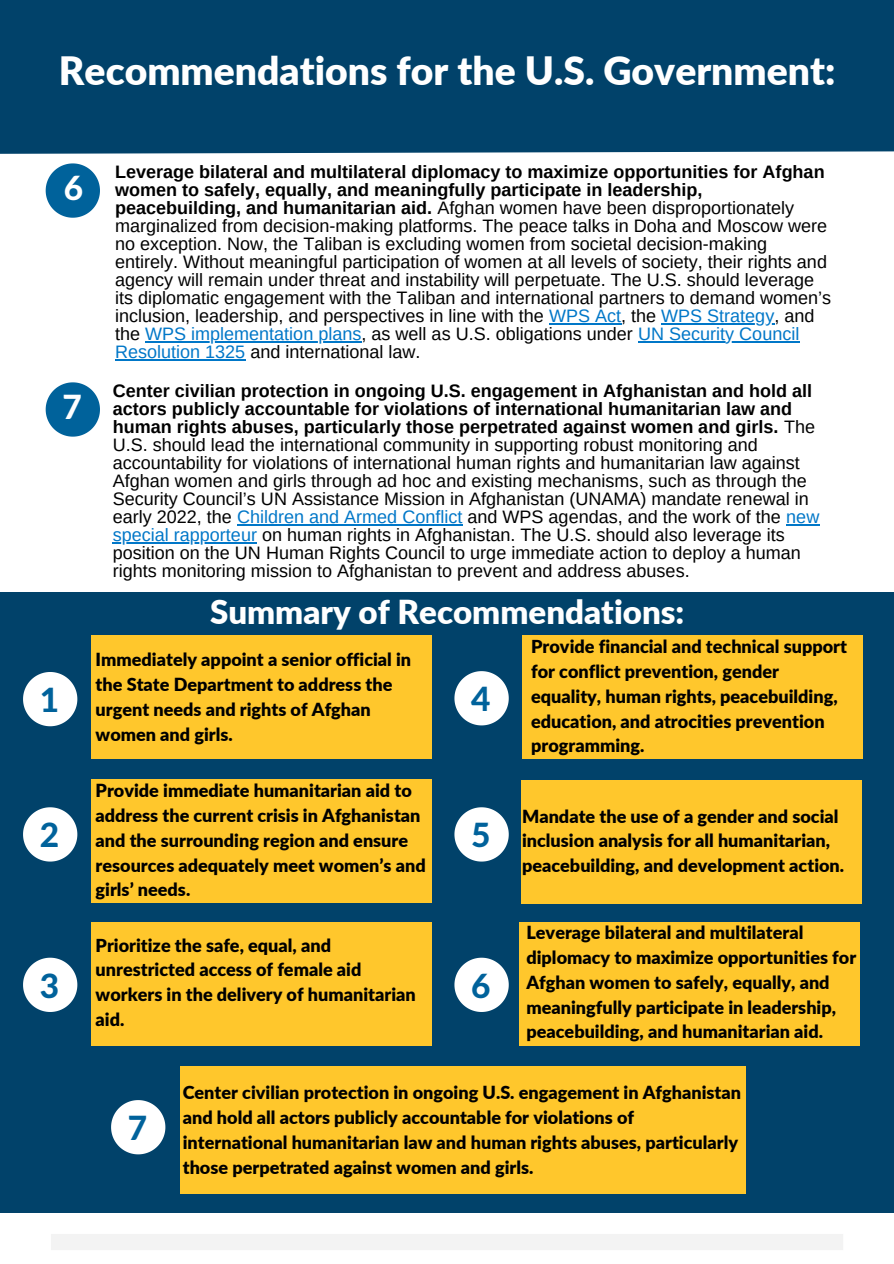
<style>
.page{position:relative;width:894px;height:1264px;background:#fff}
.page>*{position:absolute;margin:0;border:0;box-sizing:border-box;transform-origin:0 0}
.t1{font:900 39px "Lato";color:#fff}
.t2{font:800 33.45px "Lato Latin";color:#00629b}
.t3{font:800 33.45px "Lato Latin";color:#fff}
.t4{font:900 33px "Lato";color:#fff}
.t5{font:18px/18px "Arimo";color:#000}
.t6{font:900 18px/24.8px "Lato";color:#000}
.t7{font:900 18px/24.8px "Lato Latin";color:#000}
.s1{font-weight:700}
.s2{color:#0077c8}
</style>
<div class="page">
<div style="left:0;top:0;width:893px;height:154px;background:#01426a"></div>
<svg style="left:46px;top:163px;width:54px;height:55px"></svg>
<svg style="left:46px;top:382px;width:54px;height:54px"></svg>
<div style="left:51px;top:1234px;width:791px;height:15px;background:#f3f3f3"></div>
<div style="left:0;top:591px;width:893px;height:621px;background:#01426a"></div>
<svg style="left:23px;top:672px;width:54px;height:54px"></svg>
<div style="left:91px;top:635px;width:340px;height:124px;background:#ffc72c"></div>
<div style="left:91px;top:779px;width:340px;height:124px;background:#ffc72c"></div>
<div style="left:91px;top:921px;width:340px;height:124px;background:#ffc72c"></div>
<div style="left:522px;top:635px;width:340px;height:124px;background:#ffc72c"></div>
<div style="left:521px;top:780px;width:340px;height:123px;background:#ffc72c"></div>
<hr style="left:549px;top:323px;width:72px;height:1px;background:#0077c8">
<hr style="left:661px;top:323px;width:113px;height:1px;background:#0077c8">
<hr style="left:145px;top:341px;width:216px;height:1px;background:#0077c8">
<hr style="left:638px;top:341px;width:161px;height:1px;background:#0077c8">
<hr style="left:115px;top:359px;width:130px;height:1px;background:#0077c8">
<hr style="left:237px;top:524px;width:225px;height:1px;background:#0077c8">
<hr style="left:786px;top:524px;width:33px;height:1px;background:#0077c8">
<hr style="left:113px;top:542px;width:144px;height:1px;background:#0077c8">
<div style="left:519px;top:921px;width:340px;height:124px;background:#ffc72c"></div>
<div style="left:180px;top:1066px;width:565px;height:127px;background:#ffc72c"></div>
<svg style="left:23px;top:807px;width:54px;height:54px"></svg>
<svg style="left:23px;top:957px;width:54px;height:54px"></svg>
<svg style="left:454px;top:671px;width:54px;height:54px"></svg>
<svg style="left:454px;top:807px;width:54px;height:54px"></svg>
<svg style="left:454px;top:957px;width:54px;height:54px"></svg>
<svg style="left:111px;top:1100px;width:54px;height:54px"></svg>
<p class="t1" style="left:59px;top:46px;width:777px">Recommendations for the U.S. Government:</p>
<p class="t3" style="left:64px;top:173px;width:21px">6</p>
<p class="t3" style="left:62px;top:392px;width:21px">7</p>
<p class="t2" style="left:40px;top:685px;width:21px">1</p>
<p class="t2" style="left:40px;top:820px;width:21px">2</p>
<p class="t2" style="left:40px;top:970px;width:21px">3</p>
<p class="t5" style="left:115px;top:162px;width:717px"><span class="s1">Leverage bilateral and multilateral diplomacy to maximize opportunities for Afghan women to safely, equally, and meaningfully participate in leadership, peacebuilding, and humanitarian aid.</span> Afghan women have been disproportionately marginalized from decision-making platforms. The peace talks in Doha and Moscow were no exception. Now, the Taliban is excluding women from societal decision-making entirely. Without meaningful participation of women at all levels of society, their rights and agency will remain under threat and instability will perpetuate. The U.S. should leverage its diplomatic engagement with the Taliban and international partners to demand women’s inclusion, leadership, and perspectives in line with the <span class="s2">WPS Act</span>, the <span class="s2">WPS Strategy</span>, and the <span class="s2">WPS implementation plans</span>, as well as U.S. obligations under <span class="s2">UN Security Council Resolution 1325</span> and international law.</p>
<p class="t5" style="left:113px;top:381px;width:707px"><span class="s1">Center civilian protection in ongoing U.S. engagement in Afghanistan and hold all actors publicly accountable for violations of international humanitarian law and human rights abuses, particularly those perpetrated against women and girls.</span> The U.S. should lead the international community in supporting robust monitoring and accountability for violations of international human rights and humanitarian law against Afghan women and girls through ad hoc and existing mechanisms, such as through the Security Council’s UN Assistance Mission in Afghanistan (UNAMA) mandate renewal in early 2022, the <span class="s2">Children and Armed Conflict</span> and WPS agendas, and the work of the <span class="s2">new special rapporteur</span> on human rights in Afghanistan. The U.S. should also leverage its position on the UN Human Rights Council to urge immediate action to deploy a human rights monitoring mission to Afghanistan to prevent and address abuses.</p>
<p class="t4" style="left:210px;top:592px;width:475px">Summary of Recommendations:</p>
<p class="t6" style="left:96px;top:647px;width:317px">Immediately appoint a senior official in the State Department to address the urgent needs and rights of Afghan women and girls.</p>
<p class="t6" style="left:96px;top:778px;width:331px">Provide immediate humanitarian aid to address the current crisis in Afghanistan and the surrounding region and ensure resources adequately meet women’s and girls’ needs.</p>
<p class="t7" style="left:96px;top:933px;width:321px">Prioritize the safe, equal, and unrestricted access of female aid workers in the delivery of humanitarian aid.</p>
<p class="t7" style="left:531px;top:635px;width:317px">Provide financial and technical support for conflict prevention, gender equality, human rights, peacebuilding, education, and atrocities prevention programming.</p>
<p class="t2" style="left:471px;top:684px;width:21px">4</p>
<p class="t6" style="left:522px;top:803px;width:323px">Mandate the use of a gender and social inclusion analysis for all humanitarian, peacebuilding, and development action.</p>
<p class="t2" style="left:471px;top:820px;width:21px">5</p>
<p class="t6" style="left:526px;top:919px;width:331px">Leverage bilateral and multilateral diplomacy to maximize opportunities for Afghan women to safely, equally, and meaningfully participate in leadership, peacebuilding, and humanitarian aid.</p>
<p class="t2" style="left:471px;top:970px;width:21px">6</p>
<p class="t2" style="left:128px;top:1112px;width:21px">7</p>
<p class="t6" style="left:183px;top:1080px;width:559px">Center civilian protection in ongoing U.S. engagement in Afghanistan</p>
<p class="t6" style="left:183px;top:1104px;width:556px">and hold all actors publicly accountable for violations of international humanitarian law and human rights abuses, particularly those perpetrated against women and girls.</p>
</div>
